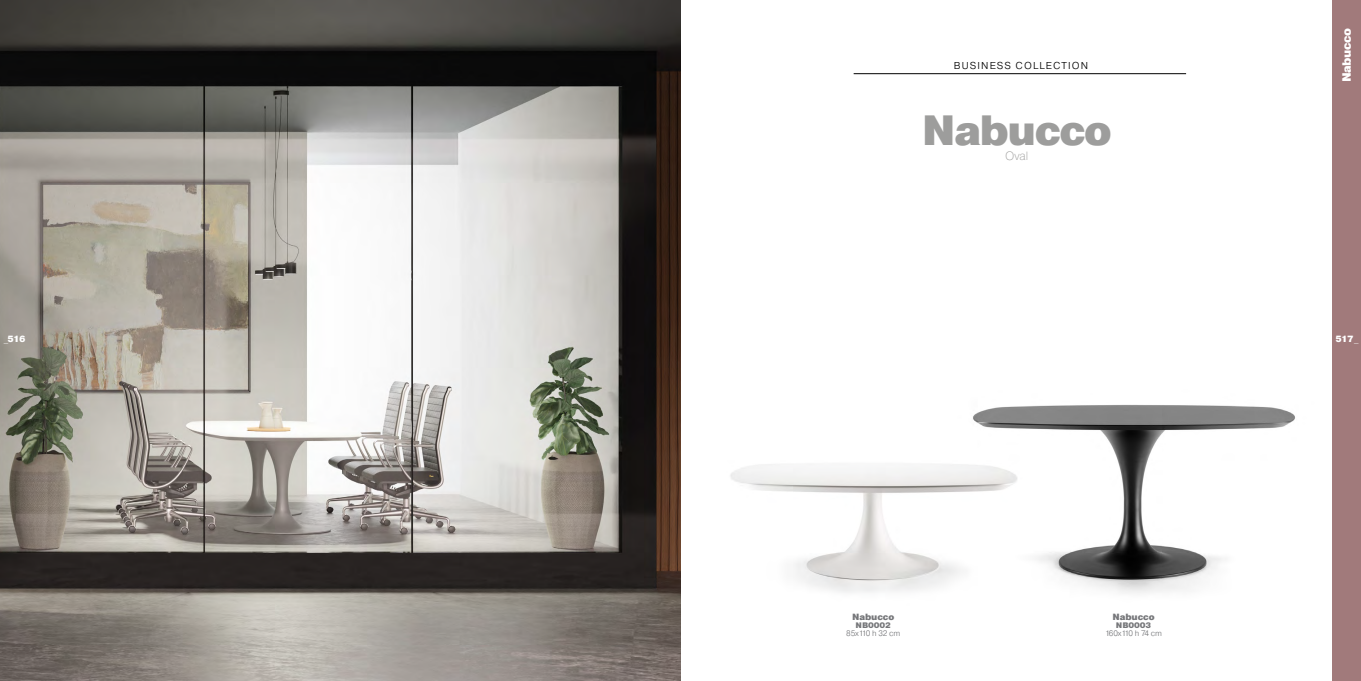
<style>
.page{position:relative;width:1361px;height:681px;background:#fff}
.page>*{position:absolute;margin:0;border:0;box-sizing:border-box;transform-origin:0 0}
.t1{font:900 42.3px "Pragmatica";letter-spacing:-.04em;color:#9d9d9c}
.t2{font:900 12px "Pragmatica";letter-spacing:-.04em;color:#fff}
.t3{font:200 12px "Pragmatica";color:#9d9d9c}
.t4{font:300 10px "Pragmatica";letter-spacing:.11em;color:#000}
.t5{font:900 9px "Pragmatica";letter-spacing:-.01em;color:#76777a}
.t6{font:900 9px "Pragmatica";letter-spacing:-.08em;color:#fff}
.t7{font:900 8px "Pragmatica";letter-spacing:-.01em;color:#76777a}
.t8{font:300 8px "Pragmatica";letter-spacing:-.045em;color:#76777a}
.t9{font:300 8px "Pragmatica";letter-spacing:-.01em;color:#76777a}
.s1{font-weight:300}
</style>
<div class="page">
<img style="left:0;top:0;width:680px;height:680px">
<img style="left:730px;top:405px;width:565px;height:188px">
<hr style="left:853px;top:73px;width:333px;height:1px;background:#000">
<div style="left:1332px;top:0;width:29px;height:680px;background:#a17a7b"></div>
<p class="t4" style="left:954px;top:59px;width:136px">BUSINESS COLLECTION</p>
<p class="t1" style="left:921px;top:103px;width:192px">Nabucco</p>
<p class="t3" style="left:1005px;top:148px;width:24px">Oval</p>
<p class="t2" style="left:1339px;top:82px;width:56px;rotate:-90deg">Nabucco</p>
<p class="t6" style="left:4px;top:333px;width:23px"><span class="s1">_</span>516</p>
<p class="t6" style="left:1335px;top:333px;width:25px">517 <span class="s1">_</span></p>
<p class="t5" style="left:852px;top:610px;width:44px">Nabucco</p>
<p class="t7" style="left:855px;top:619px;width:37px">NB0002</p>
<p class="t9" style="left:846px;top:627px;width:56px">85x110 h 32 cm</p>
<p class="t5" style="left:1112px;top:610px;width:44px">Nabucco</p>
<p class="t7" style="left:1116px;top:619px;width:37px">NB0003</p>
<p class="t8" style="left:1105px;top:627px;width:58px">160x110 h 74 cm</p>
</div>
